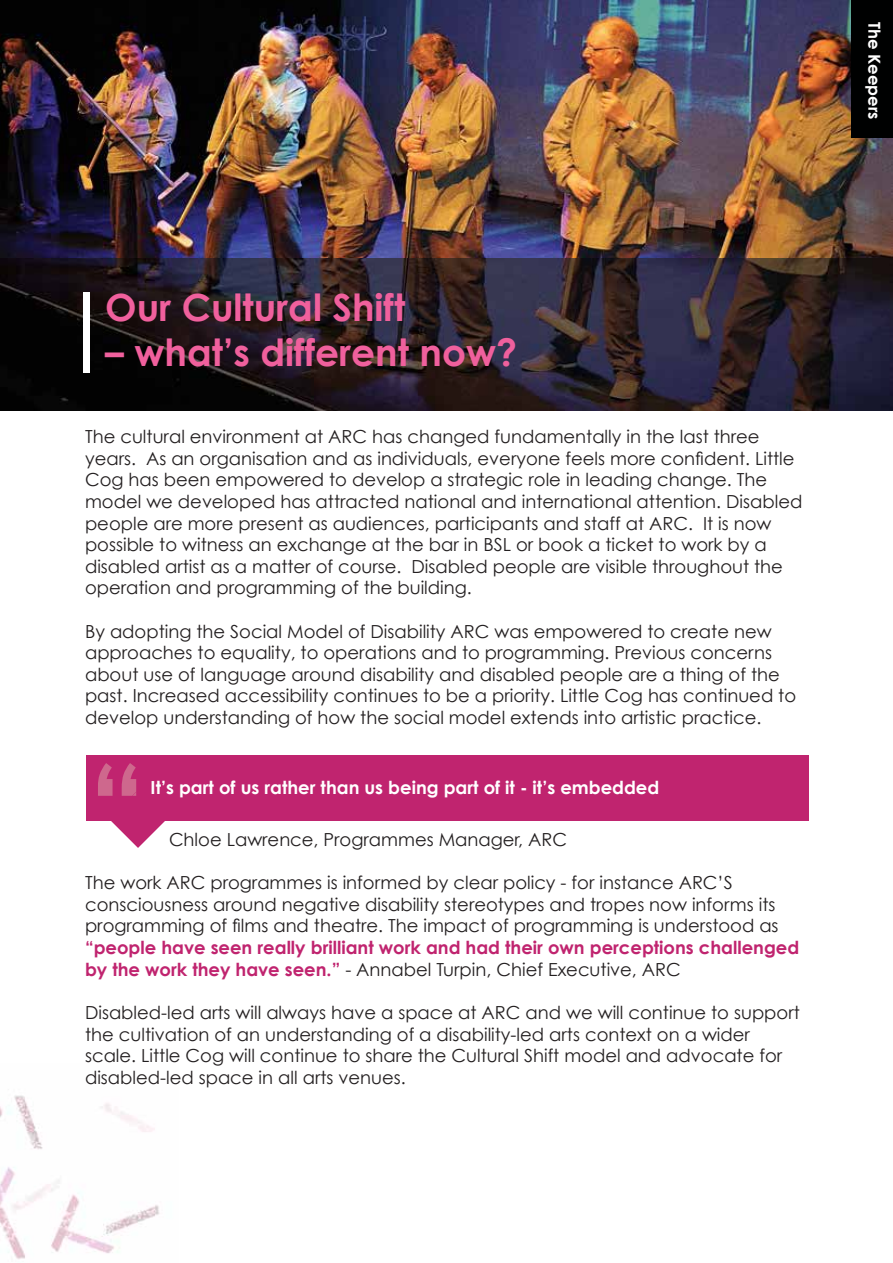
<style>
.page{position:relative;width:893px;height:1263px;background:#fff}
.page>*{position:absolute;margin:0;border:0;box-sizing:border-box;transform-origin:0 0}
.t1{font:700 120px "Century Gothic";color:#ce688d}
.t2{font:700 37.5px "Century Gothic";color:#f0609d}
.t3{font:18px/21.6px "Century Gothic";color:#231f20}
.t4{font:700 18px/21.6px "Century Gothic";color:#c0246f}
.t5{font:700 18px "Century Gothic";color:#fff}
.t6{font:700 16.5px "Century Gothic";color:#fff}
.s1{font-weight:400;color:#231f20}
</style>
<div class="page">
<img style="left:0;top:1095px;width:160px;height:164px">
<img style="left:0;top:0;width:893px;height:410px">
<div style="left:86px;top:754px;width:723px;height:66px;background:#c0246f"></div>
<svg style="left:98px;top:820px;width:69px;height:28px"></svg>
<div style="left:84px;top:292px;width:6px;height:81px;background:#fff"></div>
<div style="left:851px;top:0;width:42px;height:137px;background:#000101"></div>
<p class="t6" style="left:887px;top:22px;width:99px;rotate:90deg">The Keepers</p>
<h2 class="t2" style="left:105px;top:279px;width:301px">Our Cultural Shift</h2>
<h2 class="t2" style="left:105px;top:324px;width:413px">– what’s different now?</h2>
<p class="t3" style="left:85px;top:426px;width:719px">The cultural environment at ARC has changed fundamentally in the last three years. As an organisation and as individuals, everyone feels more confident. Little Cog has been empowered to develop a strategic role in leading change. The model we developed has attracted national and international attention. Disabled people are more present as audiences, participants and staff at ARC. It is now possible to witness an exchange at the bar in BSL or book a ticket to work by a disabled artist as a matter of course. Disabled people are visible throughout the operation and programming of the building.</p>
<p class="t3" style="left:85px;top:620px;width:713px">By adopting the Social Model of Disability ARC was empowered to create new approaches to equality, to operations and to programming. Previous concerns about use of language around disability and disabled people are a thing of the past. Increased accessibility continues to be a priority. Little Cog has continued to develop understanding of how the social model extends into artistic practice.</p>
<h1 class="t1" style="left:88px;top:717px;width:59px">“</h1>
<p class="t5" style="left:151px;top:773px;width:510px">It’s part of us rather than us being part of it - it’s embedded</p>
<p class="t3" style="left:169px;top:828px;width:399px">Chloe Lawrence, Programmes Manager, ARC</p>
<p class="t3" style="left:85px;top:872px;width:695px">The work ARC programmes is informed by clear policy - for instance ARC’S consciousness around negative disability stereotypes and tropes now informs its programming of films and theatre. The impact of programming is understood as</p>
<p class="t4" style="left:85px;top:936px;width:716px">“people have seen really brilliant work and had their own perceptions challenged by the work they have seen.” <span class="s1">- Annabel Turpin, Chief Executive, ARC</span></p>
<p class="t3" style="left:85px;top:1001px;width:716px">Disabled-led arts will always have a space at ARC and we will continue to support the cultivation of an understanding of a disability-led arts context on a wider scale. Little Cog will continue to share the Cultural Shift model and advocate for disabled-led space in all arts venues.</p>
</div>
